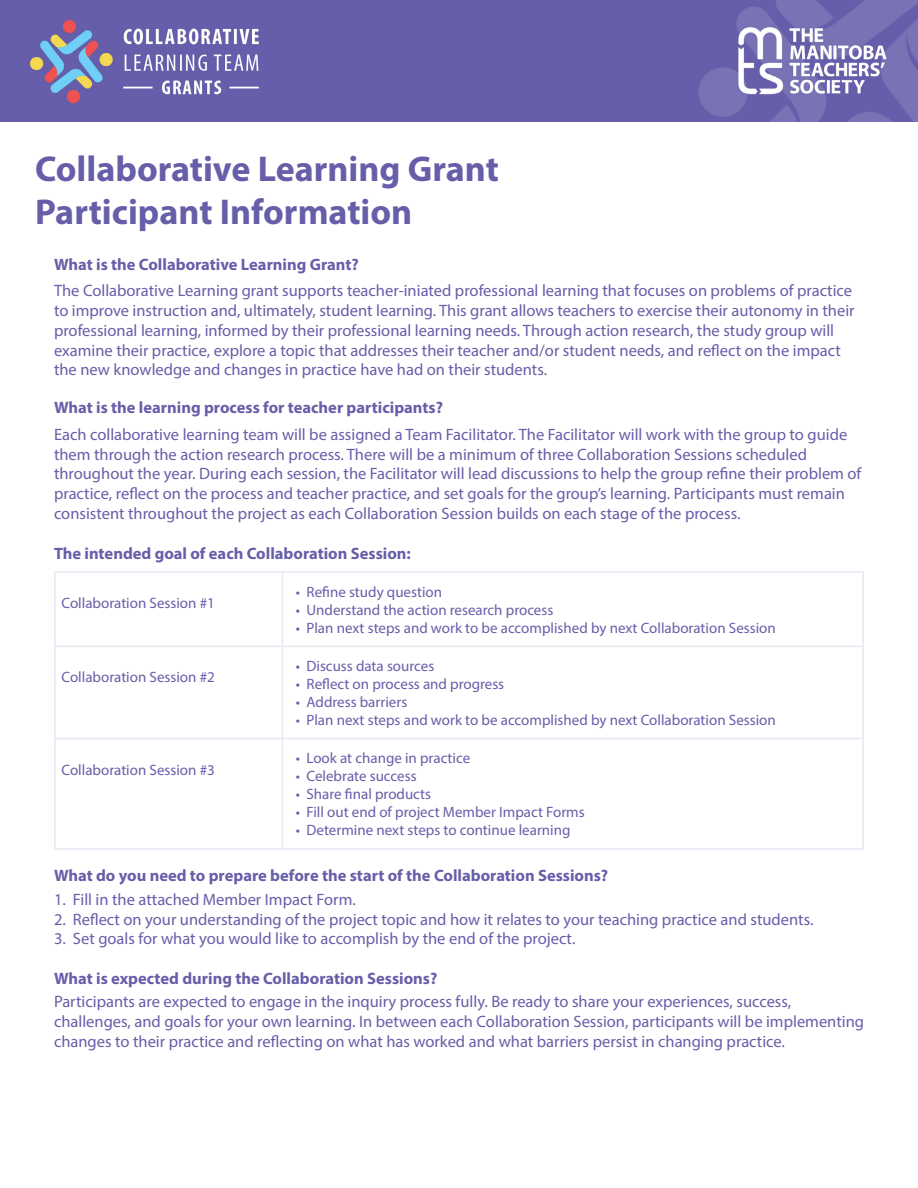
<style>
.page{position:relative;width:918px;height:1188px;background:#fff}
.page>*{position:absolute;margin:0;border:0;box-sizing:border-box;transform-origin:0 0}
.t1{font:700 36px/43.2px "Myriad Pro";color:#675ea9}
.t2{font:16.5px/19.8px "Myriad Pro";color:#675ea9}
.t3{font:700 16.5px "Myriad Pro";color:#675ea9}
.t4{font:15px "Myriad Pro";color:#675ea9}
</style>
<div class="page">
<img style="left:0;top:0;width:918px;height:122px">
<hr style="left:54px;top:573px;width:2px;height:73px;background:#e9e7f4">
<hr style="left:282px;top:573px;width:1px;height:73px;background:#e9e7f4">
<hr style="left:862px;top:573px;width:2px;height:73px;background:#e9e7f4">
<hr style="left:282px;top:739px;width:1px;height:109px;background:#e9e7f4">
<hr style="left:54px;top:646px;width:228px;height:1px;background:#e9e7f4">
<hr style="left:54px;top:647px;width:2px;height:91px;background:#e9e7f4">
<hr style="left:282px;top:646px;width:582px;height:1px;background:#e9e7f4">
<hr style="left:282px;top:647px;width:1px;height:91px;background:#e9e7f4">
<hr style="left:862px;top:647px;width:2px;height:91px;background:#e9e7f4">
<hr style="left:54px;top:738px;width:228px;height:1px;background:#e9e7f4">
<hr style="left:54px;top:739px;width:2px;height:109px;background:#e9e7f4">
<hr style="left:282px;top:738px;width:582px;height:1px;background:#e9e7f4">
<hr style="left:862px;top:739px;width:2px;height:109px;background:#e9e7f4">
<hr style="left:54px;top:848px;width:228px;height:2px;background:#e9e7f4">
<hr style="left:282px;top:848px;width:582px;height:2px;background:#e9e7f4">
<hr style="left:54px;top:571px;width:228px;height:2px;background:#e9e7f4">
<hr style="left:282px;top:571px;width:582px;height:2px;background:#e9e7f4">
<h1 class="t1" style="left:35px;top:146px;width:465px">Collaborative Learning Grant<br>Participant Information</h1>
<p class="t3" style="left:54px;top:253px;width:306px">What is the Collaborative Learning Grant?</p>
<p class="t2" style="left:54px;top:281px;width:802px">The Collaborative Learning grant supports teacher-iniated professional learning that focuses on problems of practice to improve instruction and, ultimately, student learning. This grant allows teachers to exercise their autonomy in their professional learning, informed by their professional learning needs. Through action research, the study group will examine their practice, explore a topic that addresses their teacher and/or student needs, and reflect on the impact the new knowledge and changes in practice have had on their students.</p>
<p class="t3" style="left:54px;top:397px;width:391px">What is the learning process for teacher participants?</p>
<p class="t2" style="left:54px;top:424px;width:809px">Each collaborative learning team will be assigned a Team Facilitator. The Facilitator will work with the group to guide them through the action research process. There will be a minimum of three Collaboration Sessions scheduled throughout the year. During each session, the Facilitator will lead discussions to help the group refine their problem of practice, reflect on the process and teacher practice, and set goals for the group’s learning. Participants must remain consistent throughout the project as each Collaboration Session builds on each stage of the process.</p>
<p class="t3" style="left:54px;top:542px;width:358px">The intended goal of each Collaboration Session:</p>
<p class="t4" style="left:62px;top:594px;width:155px">Collaboration Session #1</p>
<p class="t4" style="left:296px;top:583px;width:148px">• Refine study question</p>
<p class="t4" style="left:296px;top:601px;width:259px">• Understand the action research process</p>
<p class="t4" style="left:296px;top:619px;width:481px">• Plan next steps and work to be accomplished by next Collaboration Session</p>
<p class="t4" style="left:62px;top:668px;width:155px">Collaboration Session #2</p>
<p class="t4" style="left:296px;top:657px;width:140px">• Discuss data sources</p>
<p class="t4" style="left:296px;top:675px;width:210px">• Reflect on process and progress</p>
<p class="t4" style="left:296px;top:693px;width:113px">• Address barriers</p>
<p class="t4" style="left:296px;top:711px;width:481px">• Plan next steps and work to be accomplished by next Collaboration Session</p>
<p class="t4" style="left:296px;top:749px;width:176px">• Look at change in practice</p>
<p class="t4" style="left:296px;top:767px;width:122px">• Celebrate success</p>
<p class="t4" style="left:296px;top:785px;width:137px">• Share final products</p>
<p class="t4" style="left:296px;top:803px;width:290px">• Fill out end of project Member Impact Forms</p>
<p class="t4" style="left:296px;top:821px;width:276px">• Determine next steps to continue learning</p>
<p class="t3" style="left:54px;top:865px;width:556px">What do you need to prepare before the start of the Collaboration Sessions?</p>
<p class="t2" style="left:54px;top:889px;width:303px">1. Fill in the attached Member Impact Form.</p>
<p class="t2" style="left:54px;top:909px;width:761px">2. Reflect on your understanding of the project topic and how it relates to your teaching practice and students.</p>
<p class="t2" style="left:54px;top:929px;width:523px">3. Set goals for what you would like to accomplish by the end of the project.</p>
<p class="t3" style="left:54px;top:968px;width:385px">What is expected during the Collaboration Sessions?</p>
<p class="t2" style="left:54px;top:992px;width:812px">Participants are expected to engage in the inquiry process fully. Be ready to share your experiences, success, challenges, and goals for your own learning. In between each Collaboration Session, participants will be implementing changes to their practice and reflecting on what has worked and what barriers persist in changing practice.</p>
<p class="t4" style="left:62px;top:760px;width:155px">Collaboration Session #3</p>
</div>
